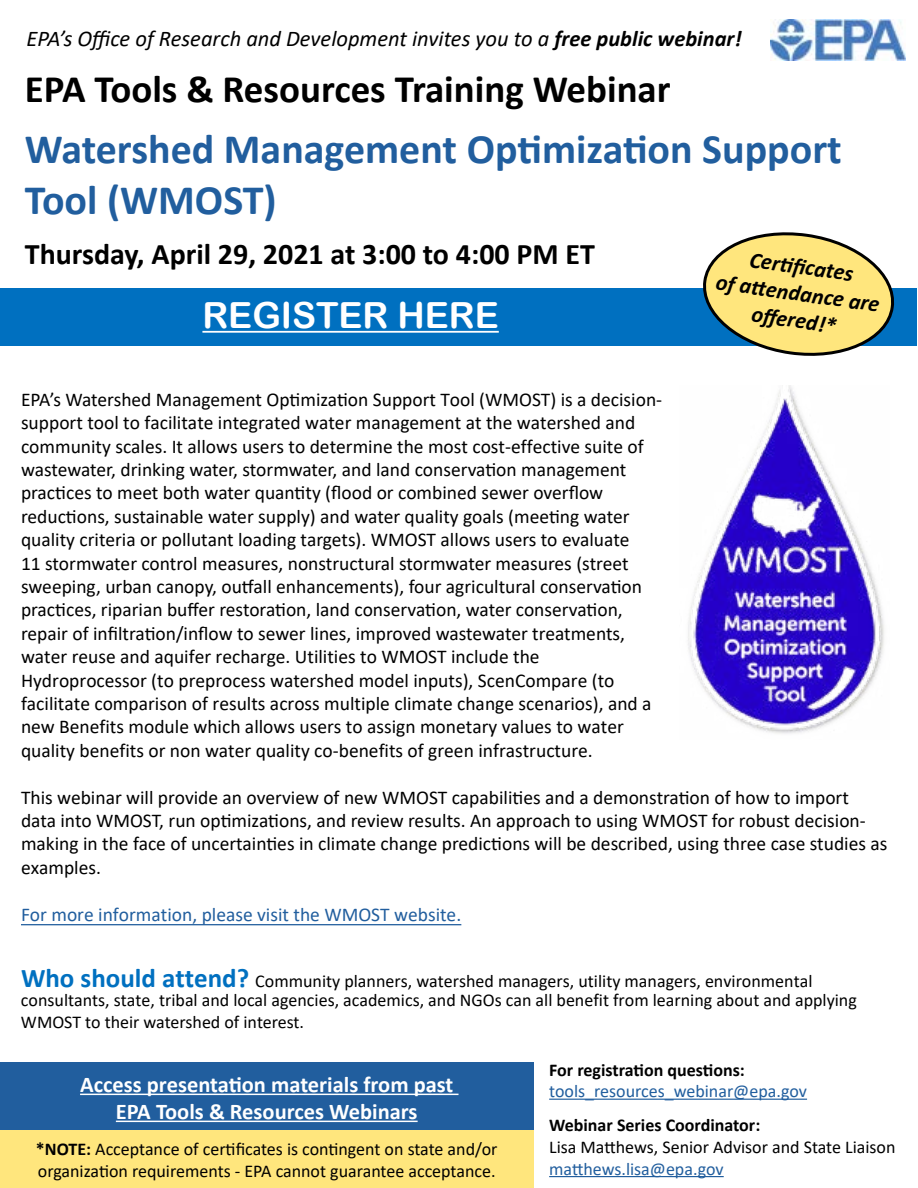
<style>
.page{position:relative;width:918px;height:1188px;background:#fff}
.page>*{position:absolute;margin:0;border:0;box-sizing:border-box;transform-origin:0 0}
.t1{font:700 42px/50.4px "Calibri";color:#215e9e}
.t2{font:700 39px "Calibri";color:#000}
.t3{font:36px "Arial Rounded MT Bold";color:#fff}
.t4{font:700 30px "Calibri";color:#000}
.t5{font:italic 22.5px "Calibri";color:#000}
.t6{font:700 22.5px/27px "Calibri";color:#fff;text-align:center}
.t7{font:italic 700 22.5px/27px "Calibri";color:#000;text-align:center}
.t8{font:19.5px/23.4px "Calibri";color:#000}
.t9{font:19.5px "Calibri";color:#215e9e}
.t10{font:18px/19.6px "Calibri";color:#000}
.t11{font:18px "Calibri";color:#215e9e}
.t12{font:700 18px "Calibri";color:#000}
.s1{font-weight:700}
.s2{font-weight:700;font-size:27px;color:#0070c0}
</style>
<div class="page">
<div style="left:1px;top:289px;width:916px;height:57px;background:#0070c0"></div>
<hr style="left:202px;top:331px;width:297px;height:2px;background:#fff">
<div style="left:0;top:1062px;width:534px;height:69px;background:#215e9e"></div>
<hr style="left:80px;top:1094px;width:379px;height:1px;background:#fff">
<hr style="left:116px;top:1121px;width:302px;height:1px;background:#fff">
<hr style="left:21px;top:924px;width:440px;height:1px;background:#215e9e">
<svg style="left:697px;top:232px;width:203px;height:124px"></svg>
<img style="left:771px;top:19px;width:134px;height:42px">
<div style="left:0;top:1131px;width:534px;height:57px;background:#ffe67d"></div>
<hr style="left:549px;top:1099px;width:258px;height:1px;background:#215e9e">
<hr style="left:549px;top:1176px;width:175px;height:1px;background:#215e9e">
<img style="left:688px;top:385px;width:196px;height:349px">
<p class="t5" style="left:26px;top:23px;width:717px">EPA’s Office of Research and Development invites you to a <span class="s1">free public webinar!</span></p>
<h2 class="t2" style="left:25px;top:62px;width:647px">EPA Tools &amp; Resources Training Webinar</h2>
<h1 class="t1" style="left:25px;top:124px;width:818px">Watershed Management Optimization Support<br>Tool (WMOST)</h1>
<h3 class="t4" style="left:25px;top:233px;width:572px">Thursday, April 29, 2021 at 3:00 to 4:00 PM ET</h3>
<p class="t7" style="left:722px;top:241px;width:167px;rotate:8deg">Certificates<br>of att endance are off ered!*</p>
<h3 class="t3" style="left:202px;top:294px;width:298px">REGISTER HERE</h3>
<p class="t8" style="left:21px;top:387px;width:643px">EPA’s Watershed Management Optimization Support Tool (WMOST) is a decision&shy;support tool to facilitate integrated water management at the watershed and community scales. It allows users to determine the most cost-effective suite of wastewater, drinking water, stormwater, and land conservation management practices to meet both water quantity (flood or combined sewer overflow reductions, sustainable water supply) and water quality goals (meeting water quality criteria or pollutant loading targets). WMOST allows users to evaluate<br>11 stormwater control measures, nonstructural stormwater measures (street sweeping, urban canopy, outfall enhancements), four agricultural conservation practices, riparian buffer restoration, land conservation, water conservation, repair of infiltration/inflow to sewer lines, improved wastewater treatments, water reuse and aquifer recharge. Utilities to WMOST include the Hydroprocessor (to preprocess watershed model inputs), ScenCompare (to facilitate comparison of results across multiple climate change scenarios), and a new Benefits module which allows users to assign monetary values to water quality benefits or non water quality co-benefits of green infrastructure.</p>
<p class="t8" style="left:21px;top:785px;width:868px">This webinar will provide an overview of new WMOST capabilities and a demonstration of how to import data into WMOST, run optimizations, and review results. An approach to using WMOST for robust decision&shy;making in the face of uncertainties in climate change predictions will be described, using three case studies as examples.</p>
<p class="t9" style="left:21px;top:901px;width:442px">For more information, please visit the WMOST website.</p>
<p class="t10" style="left:21px;top:971px;width:837px"><span class="s2">Who should attend?</span> Community planners, watershed managers, utility managers, environmental consultants, state, tribal and local agencies, academics, and NGOs can all benefit from learning about and applying</p>
<p class="t10" style="left:21px;top:1012px;width:285px">WMOST to their watershed of interest.</p>
<p class="t6" style="left:80px;top:1071px;width:375px">Access presentation materials from past<br>EPA Tools &amp; Resources Webinars</p>
<p class="t10" style="left:36px;top:1138px;width:463px;line-height:21.6px"><span class="s1">*NOTE:</span> Acceptance of certificates is contingent on state and/or organization requirements - EPA cannot guarantee acceptance.</p>
<p class="t12" style="left:549px;top:1057px;width:197px">For registration questions:</p>
<p class="t11" style="left:549px;top:1079px;width:259px">tools_resources_webinar@epa.gov</p>
<p class="t12" style="left:549px;top:1113px;width:213px">Webinar Series Coordinator:</p>
<p class="t10" style="left:549px;top:1137px;width:348px">Lisa Matthews, Senior Advisor and State Liaison</p>
<p class="t11" style="left:549px;top:1156px;width:176px">matthews.lisa@epa.gov</p>
</div>
